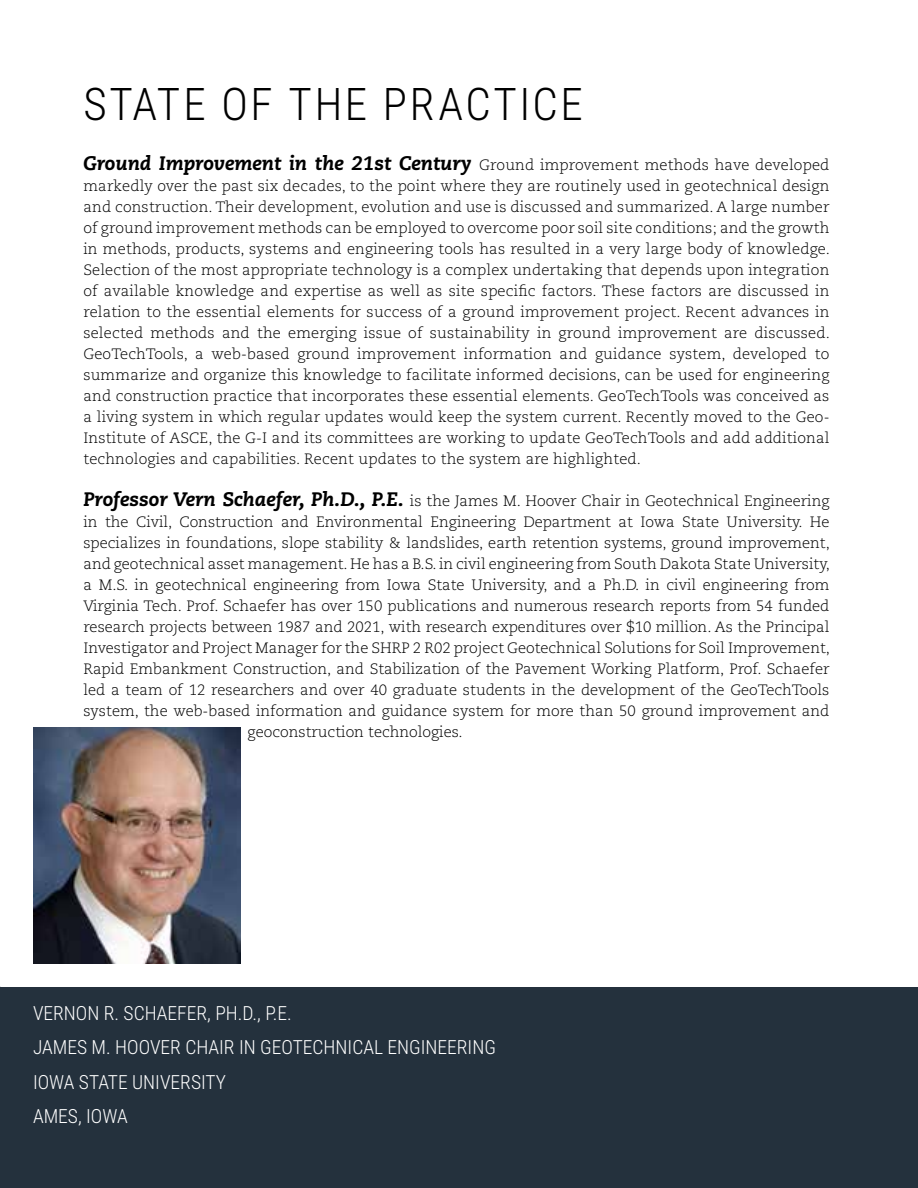
<style>
.page{position:relative;width:918px;height:1188px;background:#fff}
.page>*{position:absolute;margin:0;border:0;box-sizing:border-box;transform-origin:0 0}
.t1{font:300 45px "Roboto Condensed";letter-spacing:.055em;color:#000}
.t2{font:300 19.5px/34.5px "Roboto Condensed";color:#fff}
.t3{font:300 15px/21px "Caecilia LT Std";color:#000;text-align:justify}
.s1{font-weight:800;font-style:italic;font-size:19.5px}
</style>
<div class="page">
<div style="left:0;top:987px;width:918px;height:201px;background:#24313d"></div>
<img style="left:33px;top:728px;width:208px;height:236px">
<h1 class="t1" style="left:83px;top:72px;width:501px">STATE OF THE PRACTICE</h1>
<p class="t3" style="left:83px;top:155px;width:748px"><span class="s1">Ground Improvement in the 21st Century</span> Ground improvement methods have developed markedly over the past six decades, to the point where they are routinely used in geotechnical design and construction. Their development, evolution and use is discussed and summarized. A large number of ground improvement methods can be employed to overcome poor soil site conditions; and the growth in methods, products, systems and engineering tools has resulted in a very large body of knowledge.<br>Selection of the most appropriate technology is a complex undertaking that depends upon integration of available knowledge and expertise as well as site specific factors. These factors are discussed in relation to the essential elements for success of a ground improvement project. Recent advances in selected methods and the emerging issue of sustainability in ground improvement are discussed.<br>GeoTechTools, a web-based ground improvement information and guidance system, developed to summarize and organize this knowledge to facilitate informed decisions, can be used for engineering and construction practice that incorporates these essential elements. GeoTechTools was conceived as a living system in which regular updates would keep the system current. Recently moved to the Geo-Institute of ASCE, the G-I and its committees are working to update GeoTechTools and add additional technologies and capabilities. Recent updates to the system are highlighted.</p>
<p class="t3" style="left:83px;top:491px;width:748px"><span class="s1">Professor Vern Schaefer, Ph.D., P.E.</span> is the James M. Hoover Chair in Geotechnical Engineering</p>
<p class="t3" style="left:83px;top:512px;width:748px">in the Civil, Construction and Environmental Engineering Department at Iowa State University. He</p>
<p class="t3" style="left:83px;top:533px;width:748px">specializes in foundations, slope stability &amp; landslides, earth retention systems, ground improvement,</p>
<p class="t3" style="left:83px;top:554px;width:748px">and geotechnical asset management. He has a B.S. in civil engineering from South Dakota State University,</p>
<p class="t3" style="left:83px;top:575px;width:748px">a M.S. in geotechnical engineering from Iowa State University, and a Ph.D. in civil engineering from</p>
<p class="t3" style="left:83px;top:596px;width:748px">Virginia Tech. Prof. Schaefer has over 150 publications and numerous research reports from 54 funded</p>
<p class="t3" style="left:83px;top:617px;width:748px">research projects between 1987 and 2021, with research expenditures over $10 million. As the Principal</p>
<p class="t3" style="left:83px;top:638px;width:748px">Investigator and Project Manager for the SHRP 2 R02 project Geotechnical Solutions for Soil Improvement,</p>
<p class="t3" style="left:83px;top:659px;width:748px">Rapid Embankment Construction, and Stabilization of the Pavement Working Platform, Prof. Schaefer</p>
<p class="t3" style="left:83px;top:680px;width:748px">led a team of 12 researchers and over 40 graduate students in the development of the GeoTechTools</p>
<p class="t3" style="left:83px;top:701px;width:748px">system, the web-based information and guidance system for more than 50 ground improvement and</p>
<p class="t3" style="left:248px;top:722px;width:217px">geoconstruction technologies.</p>
<h2 class="t2" style="left:33px;top:995px;width:464px">VERNON R. SCHAEFER, PH.D., P.E.<br>JAMES M. HOOVER CHAIR IN GEOTECHNICAL ENGINEERING<br>IOWA STATE UNIVERSITY<br>AMES, IOWA</h2>
</div>
